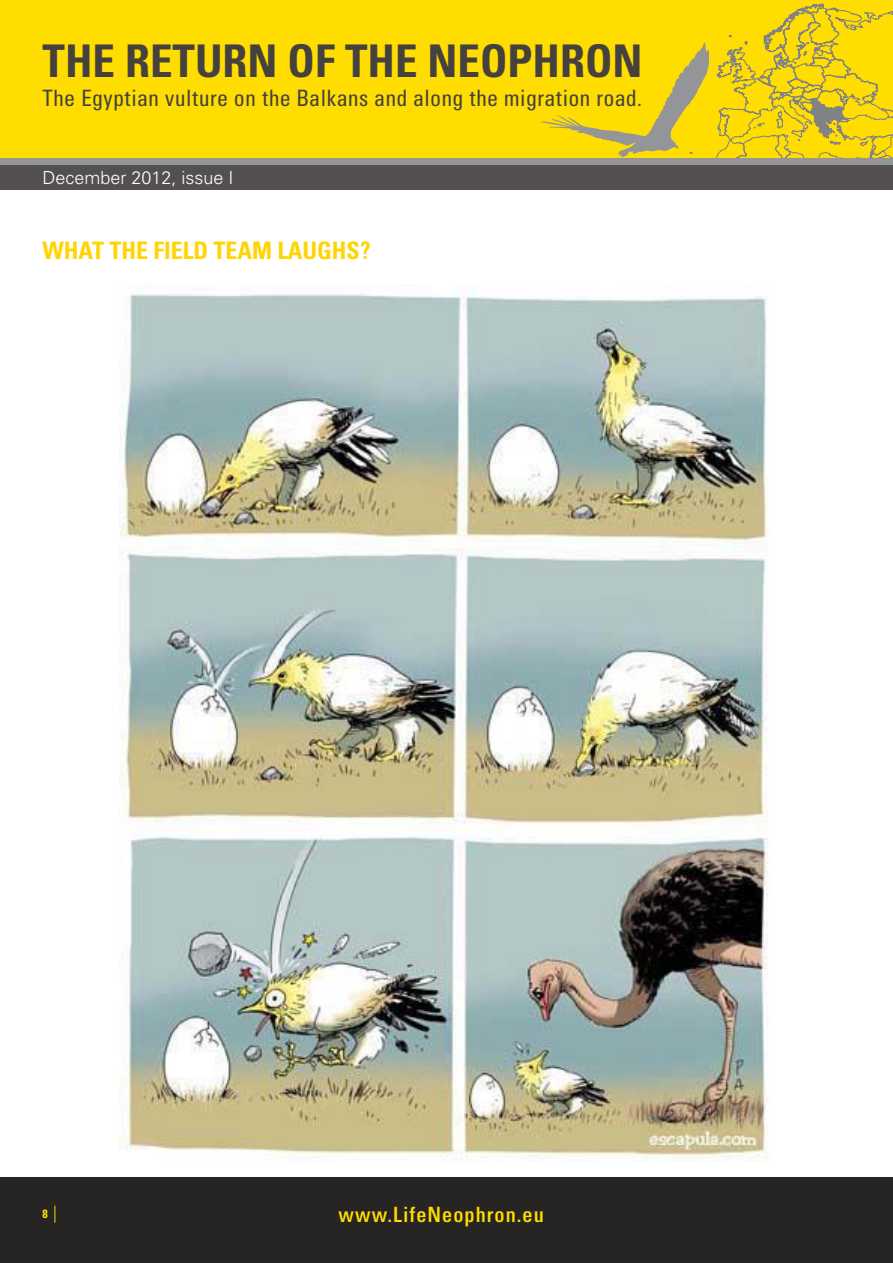
<style>
.page{position:relative;width:893px;height:1263px;background:#fff}
.page>*{position:absolute;margin:0;border:0;box-sizing:border-box;transform-origin:0 0}
.t1{font:700 45px "SP Universus Cond";color:#44413f}
.t2{font:700 24px "SP Universus Cond";color:#ffd400}
.t3{font:22.5px "SP Universus Cond";letter-spacing:.03em;color:#44413f}
.t4{font:600 21px "SP Universus Cond";letter-spacing:.05em;color:#fd0}
.t5{font:300 18px "SP Universus";color:#fff}
.t6{font:700 12px "SP Universus Cond";color:#fd0}
</style>
<div class="page">
<div style="left:0;top:0;width:893px;height:190px;background:#fd0"></div>
<div style="left:0;top:1178px;width:893px;height:85px;background:#272524"></div>
<svg style="left:0;top:159px;width:539px;height:7px;background:#8a8b8d"></svg>
<div style="left:0;top:166px;width:893px;height:24px;background:#54504f"></div>
<svg style="left:539px;top:3px;width:354px;height:163px"></svg>
<img style="left:119px;top:285px;width:649px;height:876px">
<svg style="left:55px;top:1205px;width:1px;height:17px"></svg>
<h1 class="t1" style="left:43px;top:35px;width:602px">THE RETURN OF THE NEOPHRON</h1>
<p class="t3" style="left:43px;top:85px;width:601px">The Egyptian vulture on the Balkans and along the migration road.</p>
<p class="t5" style="left:43px;top:167px;width:193px">December 2012, issue I</p>
<p class="t2" style="left:43px;top:236px;width:81px">WHAT THE</p>
<p class="t2" style="left:153px;top:236px;width:219px">FIELD TEAM LAUGHS?</p>
<p class="t6" style="left:43px;top:1207px;width:7px">8</p>
<p class="t4" style="left:338px;top:1202px;width:207px">www.LifeNeophron.eu</p>
</div>
